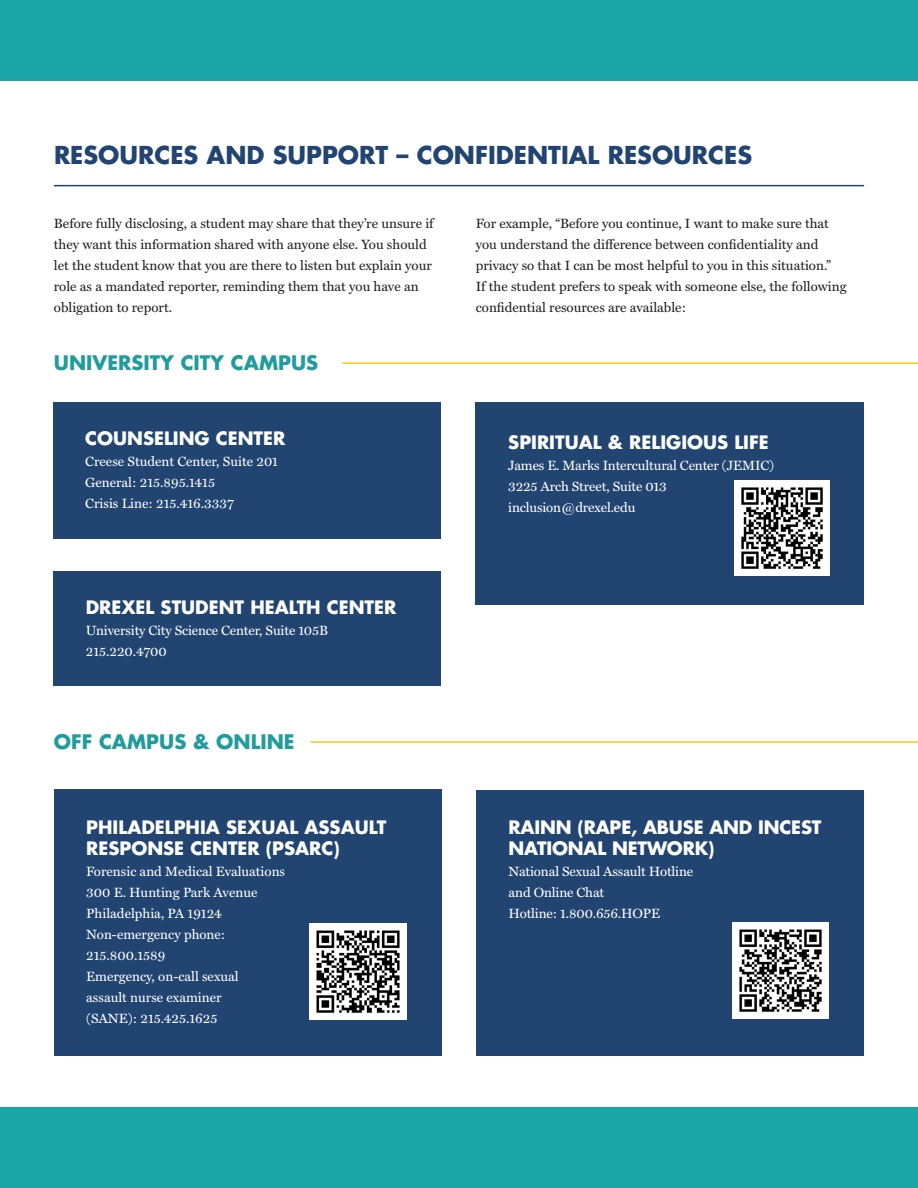
<style>
.page{position:relative;width:918px;height:1188px;background:#fff}
.page>*{position:absolute;margin:0;border:0;box-sizing:border-box;transform-origin:0 0}
.t1{font:700 24px "Futura Std";color:#214471}
.t2{font:700 19.5px "Futura Std";color:#219c9d}
.t3{font:700 18px/21px "Futura Std";color:#fff}
.t4{font:13.5px/21px "Miller Text";color:#231f20}
.t5{font:13.5px/21px "Miller Text";color:#fff}
</style>
<div class="page">
<div style="left:0;top:0;width:918px;height:81px;background:#1ba5a7"></div>
<hr style="left:54px;top:185px;width:810px;height:1px;background:#214471">
<div style="left:54px;top:402px;width:387px;height:137px;background:#214471"></div>
<div style="left:54px;top:572px;width:387px;height:114px;background:#214471"></div>
<hr style="left:310px;top:741px;width:608px;height:2px;background:#fec60d">
<hr style="left:342px;top:362px;width:576px;height:2px;background:#fec60d">
<div style="left:476px;top:402px;width:388px;height:203px;background:#214471"></div>
<img style="left:734px;top:480px;width:95px;height:95px">
<div style="left:54px;top:789px;width:388px;height:266px;background:#214471"></div>
<img style="left:310px;top:923px;width:96px;height:96px">
<div style="left:476px;top:790px;width:388px;height:265px;background:#214471"></div>
<img style="left:732px;top:923px;width:96px;height:96px">
<div style="left:0;top:1107px;width:918px;height:81px;background:#1ba5a7"></div>
<p class="t1" style="left:54px;top:139px;width:700px">RESOURCES AND SUPPORT – CONFIDENTIAL RESOURCES</p>
<p class="t4" style="left:54px;top:214px;width:381px">Before fully disclosing, a student may share that they’re unsure if they want this information shared with anyone else. You should let the student know that you are there to listen but explain your role as a mandated reporter, reminding them that you have an obligation to report.</p>
<p class="t4" style="left:476px;top:214px;width:372px">For example, “Before you continue, I want to make sure that you understand the difference between confidentiality and privacy so that I can be most helpful to you in this situation.”<br>If the student prefers to speak with someone else, the following confidential resources are available:</p>
<p class="t2" style="left:54px;top:350px;width:266px">UNIVERSITY CITY CAMPUS</p>
<p class="t3" style="left:85px;top:427px;width:201px">COUNSELING CENTER</p>
<p class="t5" style="left:85px;top:451px;width:194px">Creese Student Center, Suite 201</p>
<p class="t5" style="left:85px;top:472px;width:131px">General: 215.895.1415</p>
<p class="t5" style="left:85px;top:493px;width:150px">Crisis Line: 215.416.3337</p>
<p class="t3" style="left:86px;top:597px;width:312px">DREXEL STUDENT HEALTH CENTER</p>
<p class="t5" style="left:86px;top:620px;width:244px">University City Science Center, Suite 105B</p>
<p class="t5" style="left:86px;top:641px;width:83px">215.220.4700</p>
<p class="t2" style="left:54px;top:729px;width:242px">OFF CAMPUS &amp; ONLINE</p>
<p class="t3" style="left:86px;top:816px;width:302px">PHILADELPHIA SEXUAL ASSAULT<br>RESPONSE CENTER (PSARC)</p>
<p class="t5" style="left:86px;top:861px;width:200px">Forensic and Medical Evaluations</p>
<p class="t5" style="left:86px;top:882px;width:173px">300 E. Hunting Park Avenue</p>
<p class="t5" style="left:86px;top:903px;width:137px">Philadelphia, PA 19124</p>
<p class="t5" style="left:86px;top:924px;width:141px">Non-emergency phone:<br>215.800.1589</p>
<p class="t5" style="left:86px;top:966px;width:154px">Emergency, on-call sexual assault nurse examiner (SANE): 215.425.1625</p>
<p class="t3" style="left:508px;top:431px;width:262px">SPIRITUAL &amp; RELIGIOUS LIFE</p>
<p class="t5" style="left:508px;top:455px;width:267px">James E. Marks Intercultural Center (JEMIC)</p>
<p class="t5" style="left:508px;top:476px;width:160px">3225 Arch Street, Suite 013</p>
<p class="t5" style="left:508px;top:497px;width:129px">inclusion@drexel.edu</p>
<p class="t3" style="left:509px;top:816px;width:314px">RAINN (RAPE, ABUSE AND INCEST<br>NATIONAL NETWORK)</p>
<p class="t5" style="left:509px;top:861px;width:186px">National Sexual Assault Hotline and Online Chat</p>
<p class="t5" style="left:509px;top:903px;width:153px">Hotline: 1.800.656.HOPE</p>
</div>
